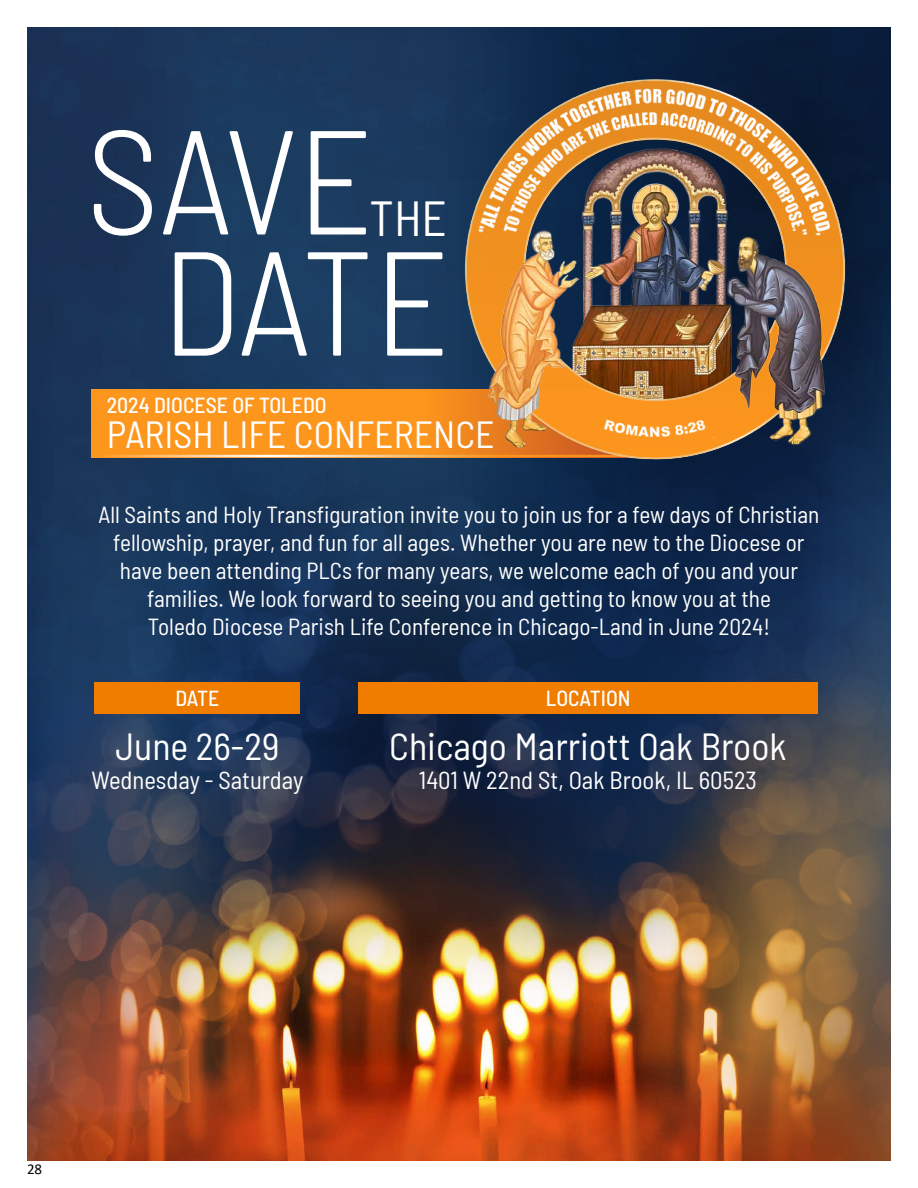
<style>
.page{position:relative;width:918px;height:1188px;background:#fff}
.page>*{position:absolute;margin:0;border:0;box-sizing:border-box;transform-origin:0 0}
.t1{font:300 semi-condensed 147.6px "Barlow";letter-spacing:-.015em;color:#fff}
.t2{font:semi-condensed 49.2px "Barlow";color:#fff}
.t3{font:semi-condensed 37.8px "Barlow";color:#fff}
.t4{font:semi-condensed 24.75px "Barlow";color:#fff}
.t5{font:semi-condensed 23.25px/27.9px "Barlow";color:#fff;text-align:center}
.t6{font:500 semi-condensed 21.75px "Barlow";color:#fff}
.t7{font:15px "Calibri";color:#000}
</style>
<div class="page">
<img style="left:27px;top:27px;width:864px;height:1134px">
<div style="left:92px;top:389px;width:577px;height:68px;background:#fd961d"></div>
<hr style="left:92px;top:455px;width:573px;height:2px;background:#fff">
<img style="left:457px;top:71px;width:396px;height:396px">
<img style="left:465px;top:79px;width:380px;height:294px">
<img style="left:558px;top:357px;width:180px;height:45px">
<img style="left:523px;top:137px;width:264px;height:129px">
<svg style="left:768px;top:319px;width:9px;height:16px"></svg>
<svg style="left:529px;top:410px;width:252px;height:50px"></svg>
<div style="left:358px;top:682px;width:460px;height:32px;background:#f07c00"></div>
<div style="left:95px;top:682px;width:205px;height:32px;background:#f07c00"></div>
<h1 class="t1" style="left:86px;top:76px;width:289px">SAVE</h1>
<h2 class="t2" style="left:370px;top:183px;width:79px">THE</h2>
<h1 class="t1" style="left:161px;top:197px;width:291px">DATE</h1>
<p class="t6" style="left:107px;top:389px;width:222px">2024 DIOCESE OF TOLEDO</p>
<h3 class="t3" style="left:107px;top:407px;width:390px">PARISH LIFE CONFERENCE</h3>
<p class="t5" style="left:99px;top:499px;width:722px">All Saints and Holy Transfiguration invite you to join us for a few days of Christian fellowship, prayer, and fun for all ages. Whether you are new to the Diocese or have been attending PLCs for many years, we welcome each of you and your families. We look forward to seeing you and getting to know you at the<br>Toledo Diocese Parish Life Conference in Chicago-Land in June 2024!</p>
<p class="t6" style="left:176px;top:682px;width:45px">DATE</p>
<h3 class="t3" style="left:115px;top:719px;width:166px">June 26-29</h3>
<p class="t4" style="left:92px;top:763px;width:213px">Wednesday - Saturday</p>
<p class="t6" style="left:546px;top:682px;width:86px">LOCATION</p>
<h3 class="t3" style="left:389px;top:719px;width:399px">Chicago Marriott Oak Brook</h3>
<p class="t4" style="left:419px;top:763px;width:340px">1401 W 22nd St, Oak Brook, IL 60523</p>
<p class="t7" style="left:27px;top:1159px;width:17px">28</p>
</div>
